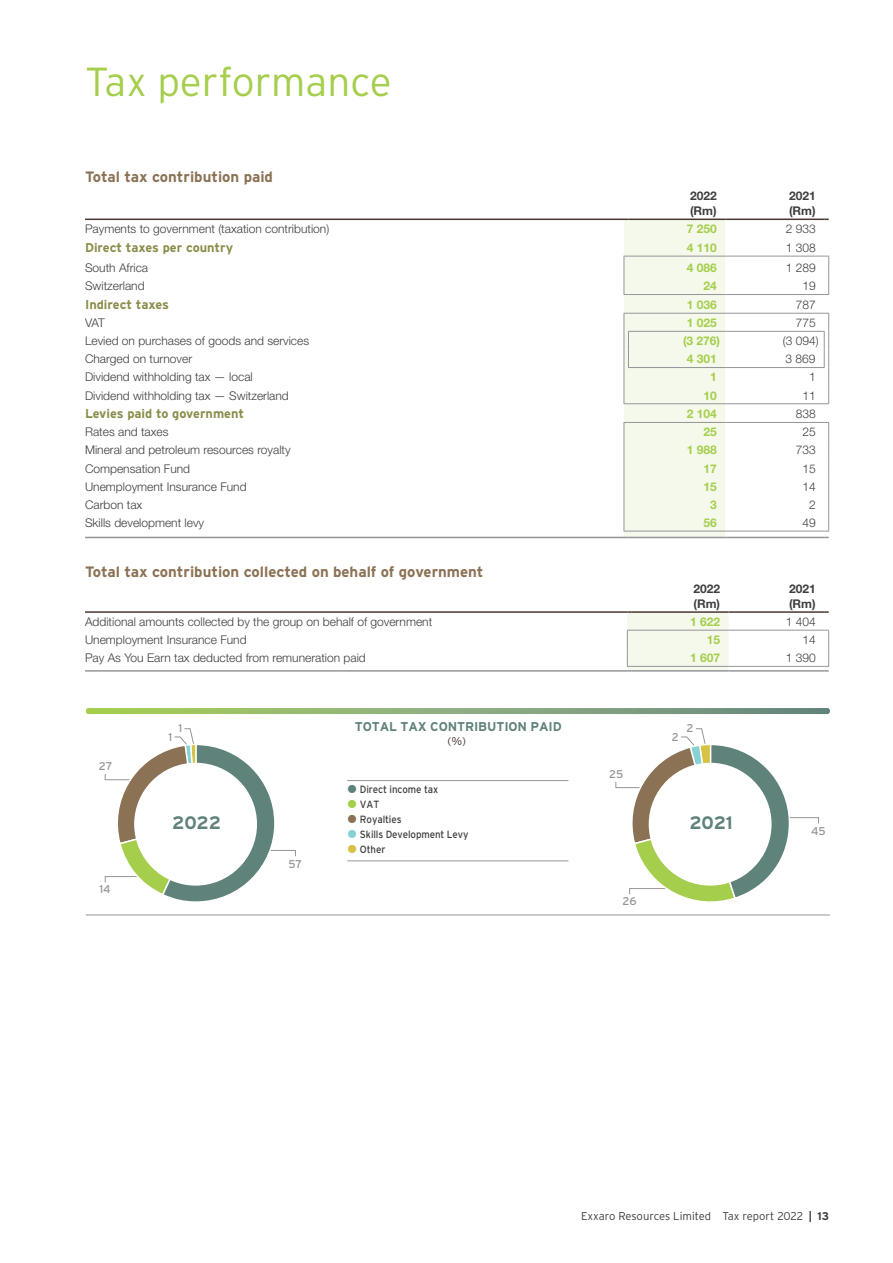
<style>
.page{position:relative;width:893px;height:1263px;background:#fff}
.page>*{position:absolute;margin:0;border:0;box-sizing:border-box;transform-origin:0 0}
.t1{font:300 40.5px "Interstate";color:#a4ce4c}
.t2{font:700 18px "Interstate";letter-spacing:-.01em;color:#5f827a}
.t3{font:700 15px "Interstate";color:#8b7255}
.t4{font:700 12.75px "Interstate";color:#8a8d49}
.t5{font:700 12.75px "Interstate";letter-spacing:-.01em;color:#5f827a}
.t6{font:300 12px "Helvetica Neue LT Std";color:#3e3e3f}
.t7{font:700 12px "Helvetica Neue LT Std";color:#a4ce4c}
.t8{font:700 12px/15px "Helvetica Neue LT Std";color:#3e3e3f}
.t9{font:300 11.25px "Interstate";color:#3e3e3f}
.t10{font:11.25px "Interstate";letter-spacing:-.02em;color:#939598}
.t11{font:300 11.25px "Interstate";color:#4b3731}
.t12{font:10.5px/15px "Interstate";letter-spacing:-.01em;color:#3e3e3f;scale:.93 1}
.s1{font-weight:700}
</style>
<div class="page">
<hr style="left:85px;top:219px;width:539px;height:1px;background:#4b3731">
<hr style="left:725px;top:219px;width:99px;height:1px;background:#4b3731">
<hr style="left:725px;top:256px;width:99px;height:1px;background:#939598">
<hr style="left:725px;top:294px;width:99px;height:1px;background:#939598">
<hr style="left:725px;top:313px;width:99px;height:1px;background:#939598">
<hr style="left:725px;top:331px;width:100px;height:1px;background:#939598">
<hr style="left:725px;top:367px;width:100px;height:1px;background:#939598">
<hr style="left:725px;top:422px;width:99px;height:1px;background:#939598">
<hr style="left:725px;top:531px;width:99px;height:1px;background:#939598">
<hr style="left:85px;top:537px;width:539px;height:1px;background:#939598">
<hr style="left:725px;top:537px;width:99px;height:1px;background:#939598">
<svg style="left:824px;top:256px;width:5px;height:39px"></svg>
<svg style="left:824px;top:422px;width:5px;height:116px"></svg>
<div style="left:624px;top:219px;width:101px;height:319px;background:#f4f9eb"></div>
<hr style="left:628px;top:403px;width:97px;height:1px;background:#939598">
<hr style="left:725px;top:403px;width:99px;height:1px;background:#939598">
<svg style="left:824px;top:313px;width:5px;height:91px"></svg>
<hr style="left:85px;top:611px;width:542px;height:2px;background:#4b3731">
<hr style="left:729px;top:611px;width:95px;height:2px;background:#4b3731">
<hr style="left:729px;top:630px;width:95px;height:1px;background:#939598">
<hr style="left:729px;top:666px;width:95px;height:1px;background:#939598">
<hr style="left:85px;top:670px;width:542px;height:2px;background:#939598">
<hr style="left:729px;top:670px;width:95px;height:2px;background:#939598">
<svg style="left:627px;top:611px;width:102px;height:61px;background:#e9eee1"></svg>
<svg style="left:824px;top:630px;width:5px;height:42px"></svg>
<hr style="left:347px;top:780px;width:221px;height:1px;background:#939598">
<hr style="left:347px;top:861px;width:221px;height:1px;background:#939598">
<hr style="left:86px;top:915px;width:744px;height:1px;background:#939598">
<svg style="left:105px;top:728px;width:191px;height:174px"></svg>
<div style="left:134px;top:763px;width:123px;height:123px;background:#fff;border-radius:50%"></div>
<svg style="left:615px;top:728px;width:204px;height:174px"></svg>
<div style="left:649px;top:763px;width:123px;height:123px;background:#fff;border-radius:50%"></div>
<svg style="left:86px;top:708px;width:744px;height:6px;background:#8aac75"></svg>
<h1 class="t1" style="left:85px;top:59px;width:308px">Tax performance</h1>
<p class="t3" style="left:85px;top:168px;width:189px">Total tax contribution paid</p>
<p class="t8" style="left:690px;top:188px;width:28px">2022 (Rm)</p>
<p class="t8" style="left:789px;top:188px;width:28px">2021 (Rm)</p>
<p class="t6" style="left:85px;top:222px;width:246px">Payments to government (taxation contribution)</p>
<p class="t7" style="left:687px;top:221px;width:32px">7 250</p>
<p class="t6" style="left:786px;top:222px;width:32px">2 933</p>
<p class="t4" style="left:85px;top:240px;width:150px">Direct taxes per country</p>
<p class="t7" style="left:687px;top:240px;width:32px">4 110</p>
<p class="t6" style="left:786px;top:240px;width:32px">1 308</p>
<p class="t6" style="left:85px;top:261px;width:65px">South Africa</p>
<p class="t7" style="left:687px;top:260px;width:32px">4 086</p>
<p class="t6" style="left:786px;top:261px;width:32px">1 289</p>
<p class="t6" style="left:85px;top:279px;width:61px">Switzerland</p>
<p class="t7" style="left:703px;top:279px;width:15px">24</p>
<p class="t6" style="left:802px;top:279px;width:15px">19</p>
<p class="t4" style="left:85px;top:297px;width:85px">Indirect taxes</p>
<p class="t7" style="left:687px;top:297px;width:32px">1 036</p>
<p class="t6" style="left:796px;top:297px;width:22px">787</p>
<p class="t6" style="left:85px;top:315px;width:21px">VAT</p>
<p class="t7" style="left:687px;top:315px;width:32px">1 025</p>
<p class="t6" style="left:796px;top:315px;width:22px">775</p>
<p class="t6" style="left:85px;top:334px;width:226px">Levied on purchases of goods and services</p>
<p class="t7" style="left:683px;top:333px;width:39px">(3 276)</p>
<p class="t6" style="left:783px;top:334px;width:37px">(3 094)</p>
<p class="t6" style="left:85px;top:352px;width:109px">Charged on turnover</p>
<p class="t7" style="left:687px;top:352px;width:32px">4 301</p>
<p class="t6" style="left:785px;top:352px;width:32px">3 869</p>
<p class="t6" style="left:85px;top:370px;width:169px">Dividend withholding tax — local</p>
<p class="t7" style="left:710px;top:370px;width:8px">1</p>
<p class="t6" style="left:809px;top:370px;width:8px">1</p>
<p class="t6" style="left:85px;top:388px;width:205px">Dividend withholding tax — Switzerland</p>
<p class="t7" style="left:703px;top:388px;width:15px">10</p>
<p class="t6" style="left:802px;top:388px;width:15px">11</p>
<p class="t4" style="left:85px;top:407px;width:161px">Levies paid to government</p>
<p class="t7" style="left:687px;top:406px;width:32px">2 104</p>
<p class="t6" style="left:796px;top:407px;width:22px">838</p>
<p class="t6" style="left:85px;top:425px;width:85px">Rates and taxes</p>
<p class="t7" style="left:703px;top:425px;width:15px">25</p>
<p class="t6" style="left:802px;top:425px;width:15px">25</p>
<p class="t6" style="left:85px;top:443px;width:207px">Mineral and petroleum resources royalty</p>
<p class="t7" style="left:687px;top:443px;width:32px">1 988</p>
<p class="t6" style="left:796px;top:443px;width:22px">733</p>
<p class="t6" style="left:85px;top:461px;width:107px">Compensation Fund</p>
<p class="t7" style="left:703px;top:461px;width:15px">17</p>
<p class="t6" style="left:802px;top:461px;width:15px">15</p>
<p class="t6" style="left:85px;top:479px;width:163px">Unemployment Insurance Fund</p>
<p class="t7" style="left:703px;top:479px;width:15px">15</p>
<p class="t6" style="left:802px;top:479px;width:15px">14</p>
<p class="t6" style="left:85px;top:497px;width:59px">Carbon tax</p>
<p class="t7" style="left:710px;top:497px;width:8px">3</p>
<p class="t6" style="left:809px;top:497px;width:8px">2</p>
<p class="t6" style="left:85px;top:515px;width:121px">Skills development levy</p>
<p class="t7" style="left:703px;top:515px;width:15px">56</p>
<p class="t6" style="left:802px;top:515px;width:15px">49</p>
<p class="t3" style="left:85px;top:563px;width:400px">Total tax contribution collected on behalf of government</p>
<p class="t8" style="left:693px;top:581px;width:28px">2022 (Rm)</p>
<p class="t8" style="left:789px;top:581px;width:28px">2021 (Rm)</p>
<p class="t6" style="left:85px;top:614px;width:349px">Additional amounts collected by the group on behalf of government</p>
<p class="t7" style="left:690px;top:614px;width:32px">1 622</p>
<p class="t6" style="left:786px;top:614px;width:32px">1 404</p>
<p class="t6" style="left:85px;top:632px;width:163px">Unemployment Insurance Fund</p>
<p class="t7" style="left:707px;top:632px;width:15px">15</p>
<p class="t6" style="left:802px;top:632px;width:15px">14</p>
<p class="t6" style="left:85px;top:650px;width:282px">Pay As You Earn tax deducted from remuneration paid</p>
<p class="t7" style="left:690px;top:650px;width:32px">1 607</p>
<p class="t6" style="left:786px;top:650px;width:32px">1 390</p>
<p class="t10" style="left:99px;top:760px;width:15px">27</p>
<p class="t10" style="left:100px;top:883px;width:13px">14</p>
<p class="t10" style="left:178px;top:722px;width:5px">1</p>
<p class="t10" style="left:168px;top:730px;width:5px">1</p>
<h2 class="t2" style="left:172px;top:812px;width:50px">2022</h2>
<p class="t10" style="left:289px;top:857px;width:15px">57</p>
<p class="t5" style="left:355px;top:720px;width:208px">TOTAL TAX CONTRIBUTION PAID</p>
<p class="t11" style="left:447px;top:735px;width:20px">(%)</p>
<p class="t12" style="left:360px;top:782px;width:118px">Direct income tax<br>VAT<br>Royalties<br>Skills Development Levy<br>Other</p>
<p class="t10" style="left:609px;top:768px;width:16px">25</p>
<p class="t10" style="left:623px;top:895px;width:16px">26</p>
<p class="t10" style="left:672px;top:730px;width:9px">2</p>
<p class="t10" style="left:687px;top:722px;width:9px">2</p>
<h2 class="t2" style="left:689px;top:812px;width:45px">2021</h2>
<p class="t10" style="left:811px;top:825px;width:16px">45</p>
<p class="t9" style="left:581px;top:1210px;width:250px">Exxaro Resources Limited Tax report 2022 <span class="s1">| 13</span></p>
</div>
